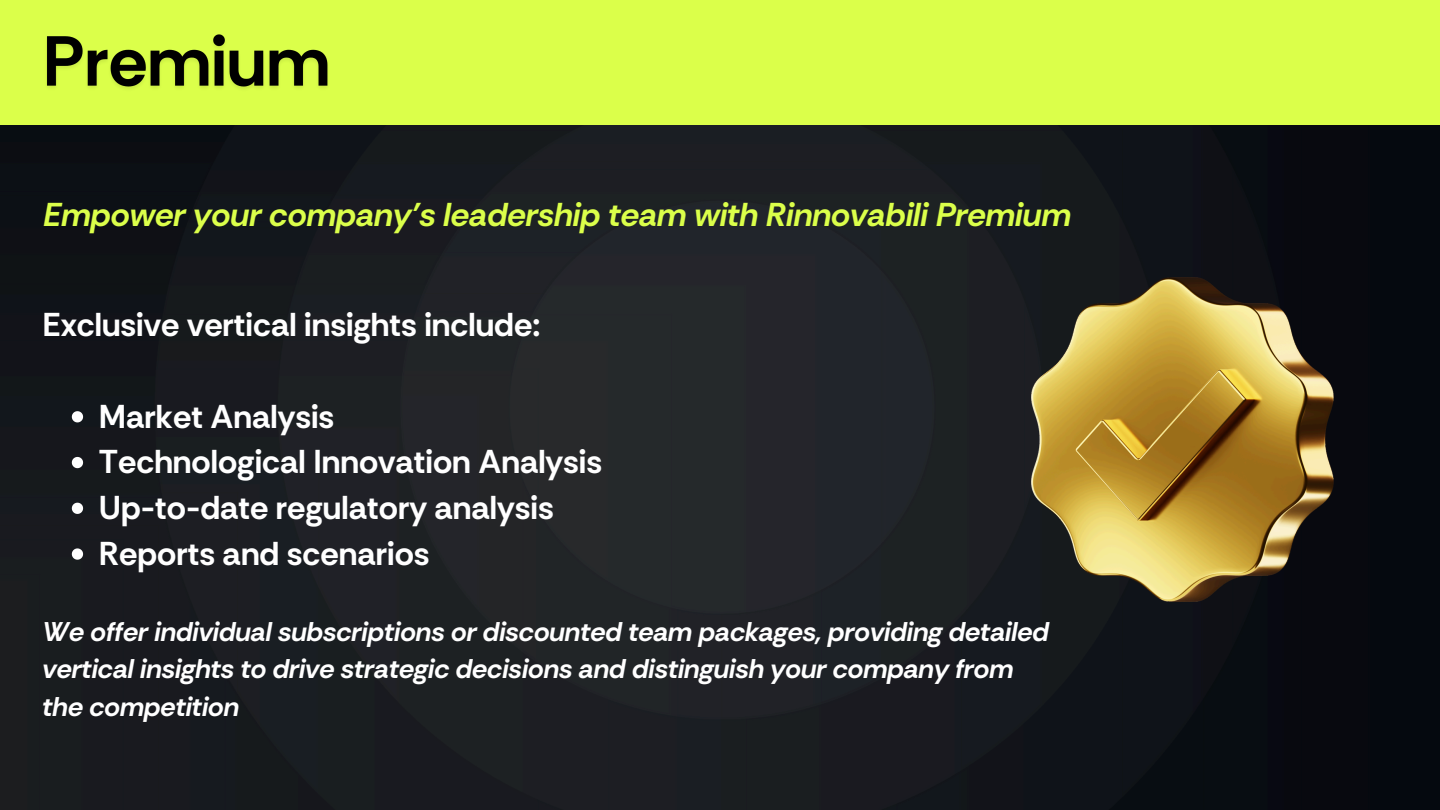
<style>
.page{position:relative;width:1440px;height:810px;background:#fff}
.page>*{position:absolute;margin:0;border:0;box-sizing:border-box;transform-origin:0 0}
.t1{font:700 33.1px "Rethink Sans";color:#fff}
.t2{font:italic 700 33.1px "Rethink Sans";color:#dbff4a}
.t3{font:italic 700 27.1px/37.5px "Rethink Sans";color:#fff}
</style>
<div class="page">
<img style="left:0;top:124px;width:1440px;height:686px">
<div style="left:0;top:0;width:1440px;height:124px;background:#dbff4a"></div>
<img style="left:1032px;top:278px;width:301px;height:324px">
<svg style="left:72px;top:411px;width:11px;height:11px"></svg>
<svg style="left:72px;top:457px;width:11px;height:11px"></svg>
<svg style="left:72px;top:503px;width:11px;height:11px"></svg>
<svg style="left:72px;top:548px;width:11px;height:12px"></svg>
<img style="left:46px;top:34px;width:282px;height:55px">
<p class="t2" style="left:43px;top:193px;width:1029px">Empower your company's leadership team with Rinnovabili Premium</p>
<h2 class="t1" style="left:43px;top:303px;width:499px">Exclusive vertical insights include:</h2>
<h2 class="t1" style="left:99px;top:395px;width:237px">Market Analysis</h2>
<p class="t1" style="left:99px;top:441px;width:505px">Technological Innovation Analysis</p>
<p class="t1" style="left:99px;top:486px;width:456px">Up-to-date regulatory analysis</p>
<p class="t1" style="left:99px;top:532px;width:332px">Reports and scenarios</p>
<p class="t3" style="left:43px;top:613px;width:1008px">We offer individual subscriptions or discounted team packages, providing detailed vertical insights to drive strategic decisions and distinguish your company from the competition</p>
</div>
